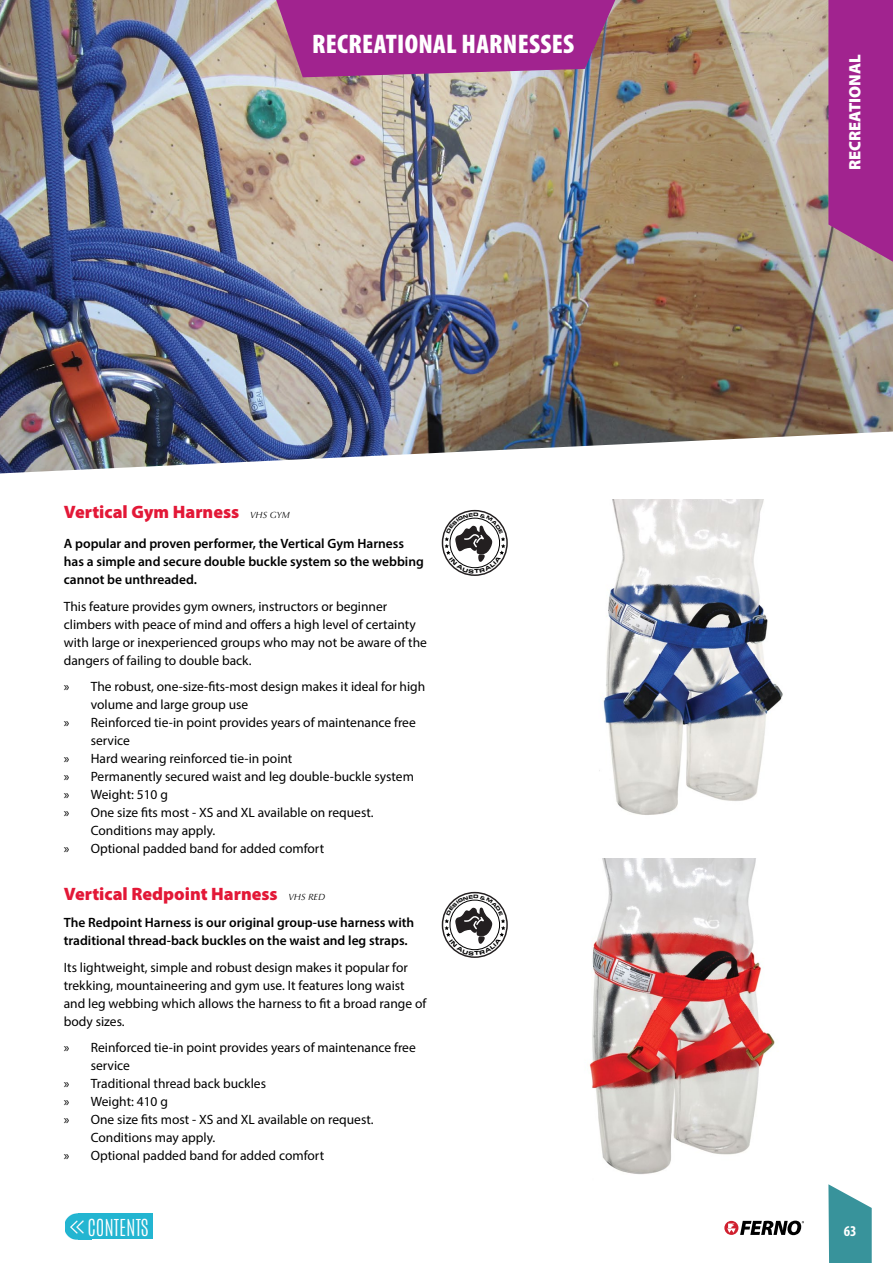
<style>
.page{position:relative;width:893px;height:1263px;background:#fff}
.page>*{position:absolute;margin:0;border:0;box-sizing:border-box;transform-origin:0 0}
.t1{font:900 condensed 27px "Myriad Pro";letter-spacing:.01em;color:#fff}
.t2{font:100 19.8px "Antonio";color:#fff}
.t3{font:900 18px "Myriad Pro";color:#e31837}
.t4{font:900 16.5px "Myriad Pro";color:#fff}
.t5{font:700 condensed 15px "Myriad Pro";color:#fff}
.t6{font:13.5px/18px "Myriad Pro";color:#000}
.t7{font:600 13.5px/18px "Myriad Pro";color:#000}
.s1{font-family:"Optima";font-weight:400;font-style:italic;font-size:9px;color:#000}
</style>
<div class="page">
<svg style="left:724px;top:1221px;width:14px;height:14px"></svg>
<svg style="left:727px;top:1220px;width:77px;height:15px"></svg>
<img style="left:0;top:0;width:893px;height:473px">
<svg style="left:828px;top:1184px;width:44px;height:79px"></svg>
<svg style="left:828px;top:0;width:65px;height:269px;background:#a2308f"></svg>
<img style="left:65px;top:1213px;width:13px;height:26px">
<div style="left:78px;top:1213px;width:75px;height:26px;background:#23b5d1"></div>
<svg style="left:276px;top:0;width:339px;height:77px;background:#a3338e"></svg>
<div style="left:442px;top:510px;width:66px;height:66px;border:1px solid #231f20;border-radius:50%"></div>
<div style="left:442px;top:892px;width:66px;height:66px;border:1px solid #231f20;border-radius:50%"></div>
<img style="left:599px;top:500px;width:184px;height:315px">
<img style="left:589px;top:859px;width:186px;height:316px">
<svg style="left:444px;top:513px;width:61px;height:60px"></svg>
<svg style="left:444px;top:895px;width:61px;height:60px"></svg>
<h1 class="t1" style="left:312px;top:27px;width:264px">RECREATIONAL HARNESSES</h1>
<h3 class="t3" style="left:64px;top:500px;width:227px">Vertical Gym Harness <span class="s1">VHS GYM</span></h3>
<p class="t7" style="left:64px;top:534px;width:362px">A popular and proven performer, the Vertical Gym Harness has a simple and secure double buckle system so the webbing cannot be unthreaded.</p>
<p class="t6" style="left:64px;top:597px;width:365px">This feature provides gym owners, instructors or beginner climbers with peace of mind and offers a high level of certainty with large or inexperienced groups who may not be aware of the dangers of failing to double back.</p>
<p class="t6" style="left:64px;top:678px;width:363px">» The robust, one-size-fits-most design makes it ideal for high</p>
<p class="t6" style="left:91px;top:696px;width:159px">volume and large group use</p>
<p class="t6" style="left:64px;top:714px;width:354px">» Reinforced tie-in point provides years of maintenance free</p>
<p class="t6" style="left:91px;top:732px;width:41px">service</p>
<p class="t6" style="left:64px;top:750px;width:230px">» Hard wearing reinforced tie-in point</p>
<p class="t6" style="left:64px;top:768px;width:352px">» Permanently secured waist and leg double-buckle system</p>
<p class="t6" style="left:64px;top:786px;width:106px">» Weight: 510 g</p>
<p class="t6" style="left:64px;top:804px;width:311px">» One size fits most - XS and XL available on request.</p>
<p class="t6" style="left:91px;top:822px;width:126px">Conditions may apply.</p>
<p class="t6" style="left:64px;top:840px;width:262px">» Optional padded band for added comfort</p>
<h3 class="t3" style="left:64px;top:882px;width:263px">Vertical Redpoint Harness <span class="s1">VHS RED</span></h3>
<p class="t7" style="left:64px;top:913px;width:352px">The Redpoint Harness is our original group-use harness with traditional thread-back buckles on the waist and leg straps.</p>
<p class="t6" style="left:64px;top:958px;width:364px">Its lightweight, simple and robust design makes it popular for trekking, mountaineering and gym use. It features long waist and leg webbing which allows the harness to fit a broad range of body sizes.</p>
<p class="t6" style="left:64px;top:1038px;width:354px">» Reinforced tie-in point provides years of maintenance free</p>
<p class="t6" style="left:91px;top:1056px;width:41px">service</p>
<p class="t6" style="left:64px;top:1074px;width:204px">» Traditional thread back buckles</p>
<p class="t6" style="left:64px;top:1092px;width:106px">» Weight: 410 g</p>
<p class="t6" style="left:64px;top:1110px;width:311px">» One size fits most - XS and XL available on request.</p>
<p class="t6" style="left:91px;top:1128px;width:126px">Conditions may apply.</p>
<p class="t6" style="left:64px;top:1146px;width:262px">» Optional padded band for added comfort</p>
<h2 class="t2" style="left:87px;top:1213px;width:63px">CONTENTS</h2>
<p class="t4" style="left:844px;top:170px;width:118px;rotate:-90deg">RECREATIONAL</p>
<p class="t5" style="left:844px;top:1221px;width:14px">63</p>
</div>
